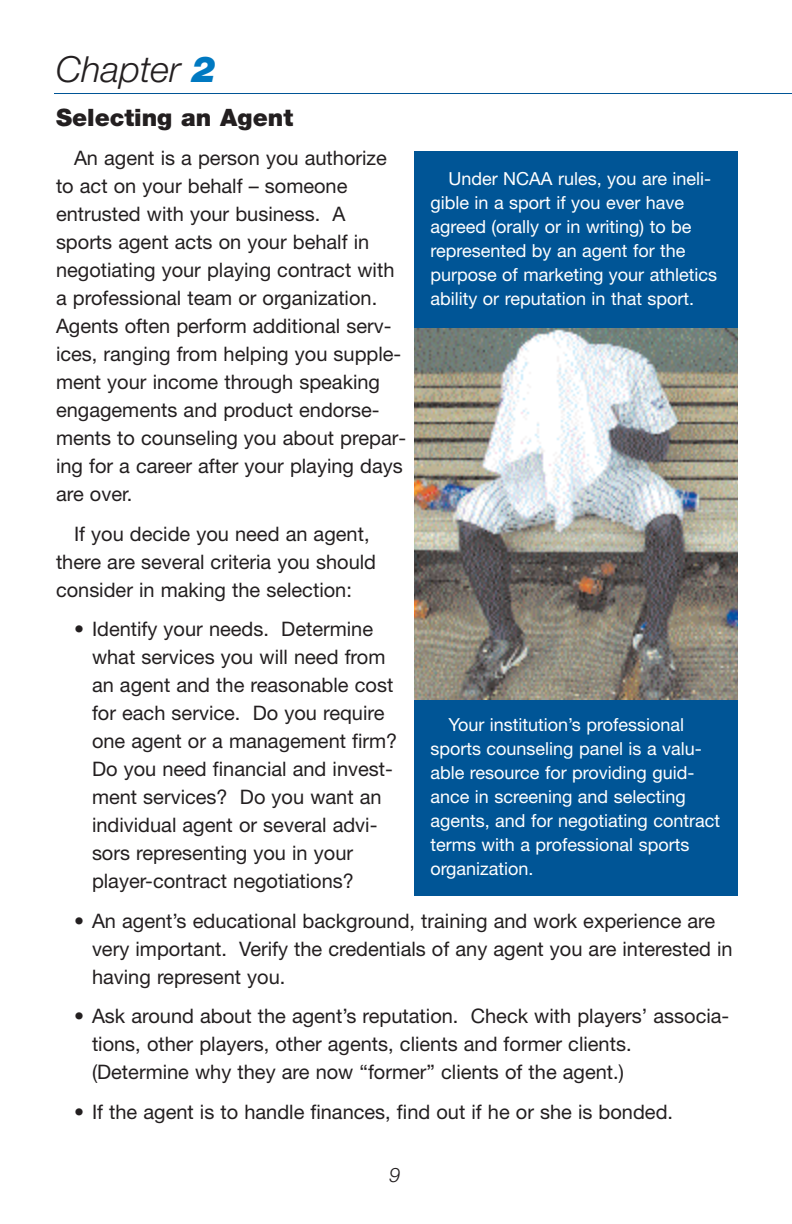
<style>
.page{position:relative;width:792px;height:1224px;background:#fff}
.page>*{position:absolute;margin:0;border:0;box-sizing:border-box;transform-origin:0 0}
.t1{font:italic 300 36px "Helvetica Neue";color:#231f20}
.t2{font:900 24px "Helvetica Neue";color:#231f20}
.t3{font:20px/28px "Helvetica Neue";color:#231f20}
.t4{font:italic 300 20px "Helvetica Neue";color:#231f20}
.t5{font:18px/24px "Helvetica Neue";color:#fff}
.s1{font-weight:900;color:#0079c1}
</style>
<div class="page">
<div style="left:414px;top:152px;width:324px;height:177px;background:#005596"></div>
<div style="left:414px;top:698px;width:324px;height:198px;background:#005596"></div>
<img style="left:414px;top:329px;width:324px;height:371px">
<hr style="left:54px;top:93px;width:738px;height:1px;background:#005596">
<h1 class="t1" style="left:56px;top:56px;width:161px">Chapter <span class="s1">2</span></h1>
<p class="t2" style="left:56px;top:109px;width:239px">Selecting an Agent</p>
<p class="t3" style="left:56px;top:146px;width:352px;text-indent:18px">An agent is a person you authorize to act on your behalf – someone entrusted with your business. A sports agent acts on your behalf in negotiating your playing contract with a professional team or organization.<br>Agents often perform additional serv&shy;ices, ranging from helping you supple&shy;ment your income through speaking engagements and product endorse&shy;ments to counseling you about prepar&shy;ing for a career after your playing days are over.</p>
<p class="t3" style="left:56px;top:522px;width:322px;text-indent:18px">If you decide you need an agent, there are several criteria you should consider in making the selection:</p>
<p class="t3" style="left:92px;top:617px;width:307px;text-indent:-18px">• Identify your needs. Determine what services you will need from an agent and the reasonable cost for each service. Do you require one agent or a management firm?<br>Do you need financial and invest&shy;ment services? Do you want an individual agent or several advi&shy;sors representing you in your player-contract negotiations?</p>
<p class="t3" style="left:92px;top:909px;width:642px;text-indent:-18px">• An agent’s educational background, training and work experience are very important. Verify the credentials of any agent you are interested in having represent you.</p>
<p class="t3" style="left:92px;top:1004px;width:639px;text-indent:-18px">• Ask around about the agent’s reputation. Check with players’ associa&shy;tions, other players, other agents, clients and former clients. (Determine why they are now “former” clients of the agent.)</p>
<p class="t3" style="left:74px;top:1100px;width:601px">• If the agent is to handle finances, find out if he or she is bonded.</p>
<p class="t5" style="left:430px;top:168px;width:288px;text-indent:18px">Under NCAA rules, you are ineli&shy;gible in a sport if you ever have agreed (orally or in writing) to be represented by an agent for the purpose of marketing your athletics ability or reputation in that sport.</p>
<p class="t5" style="left:430px;top:714px;width:291px;text-indent:18px">Your institution’s professional sports counseling panel is a valu&shy;able resource for providing guid&shy;ance in screening and selecting agents, and for negotiating contract terms with a professional sports organization.</p>
<p class="t4" style="left:389px;top:1168px;width:13px">9</p>
</div>
